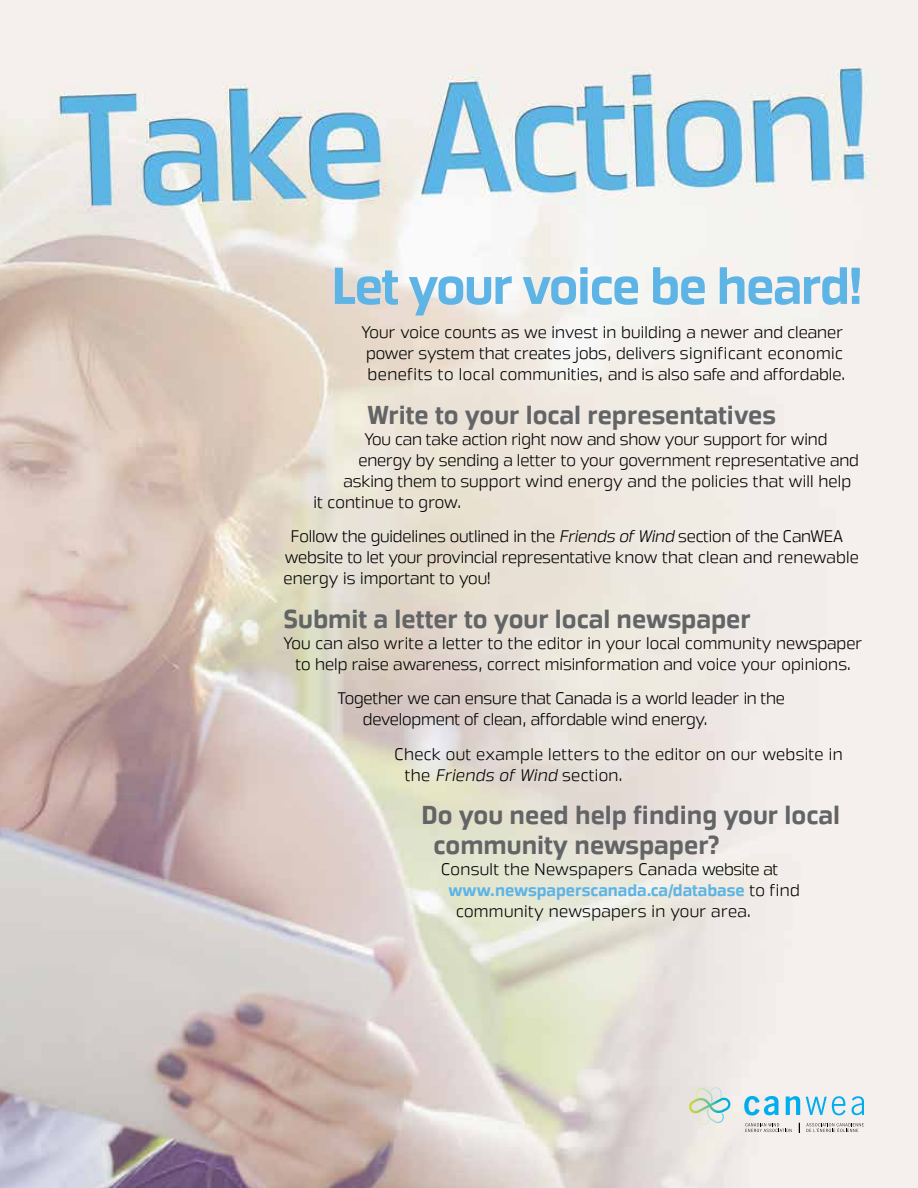
<style>
.page{position:relative;width:918px;height:1188px;background:#fff}
.page>*{position:absolute;margin:0;border:0;box-sizing:border-box;transform-origin:0 0}
.t1{font:700 51px "Great Escape Rg";letter-spacing:-.03em;color:#5eb4e5}
.t2{font:700 25.5px/30px "Great Escape Rg";color:#636466}
.t3{font:16.5px/21px "Great Escape Lt";color:#000}
.t4{font:16.5px/21px "Great Escape Lt";letter-spacing:.02em;color:#000}
.t5{font:700 16.5px "Great Escape Rg";color:#5eb4e5}
.s1{font-style:italic}
.s2{font-family:"Great Escape Lt";font-weight:400;color:#000}
</style>
<div class="page">
<img style="left:0;top:0;width:918px;height:1188px">
<svg style="left:745px;top:1123px;width:47px;height:9px"></svg>
<svg style="left:806px;top:1123px;width:58px;height:9px"></svg>
<svg style="left:744px;top:1096px;width:35px;height:19px"></svg>
<svg style="left:786px;top:1096px;width:14px;height:19px"></svg>
<svg style="left:806px;top:1096px;width:40px;height:19px"></svg>
<svg style="left:852px;top:1096px;width:12px;height:19px"></svg>
<svg style="left:689px;top:1087px;width:42px;height:38px;background:#d2e1d6"></svg>
<h1 class="t1" style="left:332px;top:255px;width:533px">Let your voice be heard!</h1>
<p class="t3" style="left:362px;top:322px;width:485px">Your voice counts as we invest in building a newer and cleaner power system that creates jobs, delivers significant economic benefits to local communities, and is also safe and affordable.</p>
<h2 class="t2" style="left:368px;top:400px;width:410px">Write to your local representatives</h2>
<p class="t3" style="left:364px;top:429px;width:465px">You can take action right now and show your support for wind</p>
<p class="t3" style="left:358px;top:450px;width:502px">energy by sending a letter to your government representative and</p>
<p class="t3" style="left:343px;top:471px;width:509px">asking them to support wind energy and the policies that will help</p>
<p class="t3" style="left:313px;top:492px;width:149px">it continue to grow.</p>
<p class="t3" style="left:283px;top:526px;width:577px;text-indent:8px">Follow the guidelines outlined in the <span class="s1">Friends of Wind</span> section of the CanWEA website to let your provincial representative know that clean and renewable energy is important to you!</p>
<h2 class="t2" style="left:284px;top:604px;width:469px">Submit a letter to your local newspaper</h2>
<p class="t3" style="left:284px;top:633px;width:580px;text-align:center">You can also write a letter to the editor in your local community newspaper to help raise awareness, correct misinformation and voice your opinions.</p>
<p class="t3" style="left:363px;top:688px;width:424px;text-indent:-25px">Together we can ensure that Canada is a world leader in the development of clean, affordable wind energy.</p>
<p class="t4" style="left:405px;top:744px;width:439px;text-indent:-10px">Check out example letters to the editor on our website in the <span class="s1">Friends of Wind</span> section.</p>
<h2 class="t2" style="left:434px;top:800px;width:408px;text-indent:-12px">Do you need help finding your local community newspaper?</h2>
<p class="t4" style="left:441px;top:859px;width:339px">Consult the Newspapers Canada website at</p>
<p class="t5" style="left:449px;top:881px;width:353px">www.newspaperscanada.ca/database <span class="s2">to find</span></p>
<p class="t4" style="left:456px;top:901px;width:296px">community newspapers in your area.</p>
</div>
